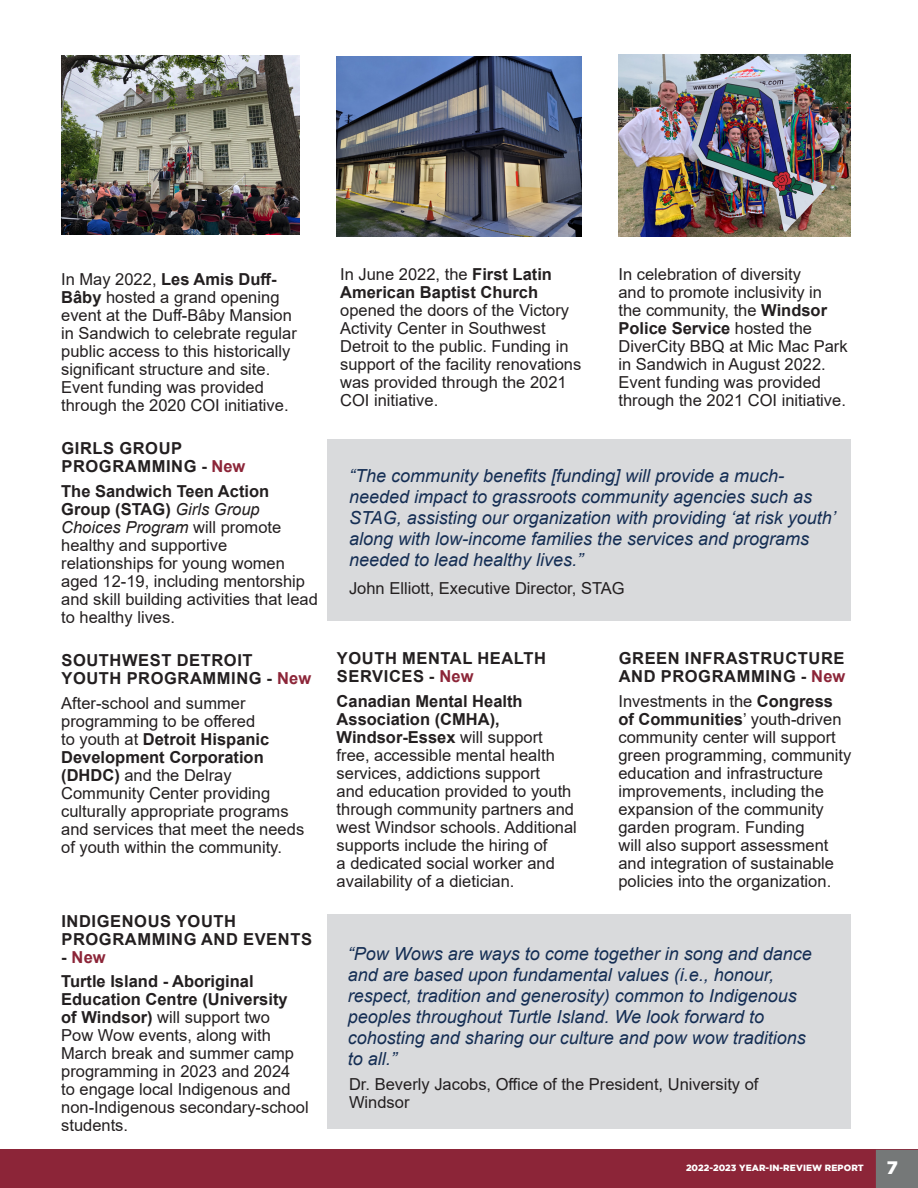
<style>
.page{position:relative;width:918px;height:1188px;background:#fff}
.page>*{position:absolute;margin:0;border:0;box-sizing:border-box;transform-origin:0 0}
.Quote_Blue{font:italic 18px/21px "Arial";color:#152e54}
.t1{font:900 18px "Gotham";color:#fff}
.Normal_Paragraph{font:16.5px/18px "Arial";color:#231f20}
.Normal_Paragraph-2{font:700 16.5px/18px "Arial";letter-spacing:.035em;color:#231f20}
.Quote_Blue-2{font:16.5px/18px "Arial";color:#231f20}
.Normal_Paragraph-3{font:700 16.5px "Arial";color:#8c2538}
.t2{font:900 9px "Gotham";letter-spacing:.015em;color:#fff}
.s1{font-weight:700}
.s2{color:#8c2538}
.s3{font-style:italic}
.s4{color:#231f20}
</style>
<div class="page">
<div style="left:0;top:1150px;width:918px;height:38px;background:#8c2538"></div>
<div style="left:876px;top:1150px;width:42px;height:38px;background:#757878"></div>
<div style="left:327px;top:915px;width:523px;height:214px;background:#d9dadc"></div>
<div style="left:327px;top:440px;width:523px;height:181px;background:#d9dadc"></div>
<img style="left:336px;top:56px;width:246px;height:180px">
<img style="left:61px;top:56px;width:239px;height:179px">
<img style="left:618px;top:55px;width:233px;height:181px">
<p class="Normal_Paragraph" style="left:61px;top:270px;width:237px">In May 2022, <span class="s1">Les Amis Duff-<br>Bâby</span> hosted a grand opening event at the Duff-Bâby Mansion in Sandwich to celebrate regular public access to this historically significant structure and site.<br>Event funding was provided through the 2020 COI initiative.</p>
<p class="Normal_Paragraph-2" style="left:62px;top:439px;width:185px">GIRLS GROUP<br>PROGRAMMING - <span class="s2">New</span></p>
<p class="Normal_Paragraph" style="left:61px;top:482px;width:258px"><span class="s1">The Sandwich Teen Action<br>Group (STAG)</span> <span class="s3">Girls Group<br>Choices Program</span> will promote healthy and supportive relationships for young women aged 12-19, including mentorship and skill building activities that lead to healthy lives.</p>
<p class="Normal_Paragraph-2" style="left:62px;top:651px;width:251px">SOUTHWEST DETROIT<br>YOUTH PROGRAMMING - <span class="s2">New</span></p>
<p class="Normal_Paragraph" style="left:61px;top:694px;width:245px">After-school and summer programming to be offered<br>to youth at <span class="s1">Detroit Hispanic<br>Development Corporation (DHDC)</span> and the Delray<br>Community Center providing culturally appropriate programs and services that meet the needs of youth within the community.</p>
<p class="Normal_Paragraph-2" style="left:62px;top:912px;width:252px">INDIGENOUS YOUTH<br>PROGRAMMING AND EVENTS</p>
<p class="Normal_Paragraph-3" style="left:61px;top:945px;width:46px"><span class="s4">-</span> New</p>
<p class="Normal_Paragraph" style="left:61px;top:973px;width:249px"><span class="s1">Turtle Island - Aboriginal<br>Education Centre (University<br>of Windsor)</span> will support two<br>Pow Wow events, along with<br>March break and summer camp programming in 2023 and 2024<br>to engage local Indigenous and non-Indigenous secondary-school students.</p>
<p class="Normal_Paragraph" style="left:340px;top:265px;width:243px">In June 2022, the <span class="s1">First Latin<br>American Baptist Church </span>opened the doors of the Victory<br>Activity Center in Southwest<br>Detroit to the public. Funding in support of the facility renovations was provided through the 2021<br>COI initiative.</p>
<p class="Normal_Paragraph" style="left:618px;top:265px;width:231px">In celebration of diversity<br>and to promote inclusivity in the community, the <span class="s1">Windsor<br>Police Service</span> hosted the<br>DiverCity BBQ at Mic Mac Park in Sandwich in August 2022.<br>Event funding was provided through the 2021 COI initiative.</p>
<p class="Quote_Blue" style="left:349px;top:466px;width:488px">“The community benefits [funding] will provide a much&shy;needed impact to grassroots community agencies such as STAG, assisting our organization with providing ‘at risk youth’ along with low-income families the services and programs needed to lead healthy lives.”</p>
<p class="Quote_Blue-2" style="left:349px;top:579px;width:277px">John Elliott, Executive Director, STAG</p>
<p class="Normal_Paragraph-2" style="left:337px;top:650px;width:211px">YOUTH MENTAL HEALTH<br>SERVICES - <span class="s2">New</span></p>
<p class="Normal_Paragraph" style="left:337px;top:692px;width:242px"><span class="s1">Canadian Mental Health<br>Association (CMHA),<br>Windsor-Essex</span> will support free, accessible mental health services, addictions support<br>and education provided to youth through community partners and west Windsor schools. Additional supports include the hiring of<br>a dedicated social worker and availability of a dietician.</p>
<p class="Normal_Paragraph-2" style="left:619px;top:650px;width:228px">GREEN INFRASTRUCTURE<br>AND PROGRAMMING - <span class="s2">New</span></p>
<p class="Normal_Paragraph" style="left:618px;top:692px;width:234px">Investments in the <span class="s1">Congress of Communities</span>’ youth-driven community center will support green programming, community education and infrastructure improvements, including the expansion of the community garden program. Funding<br>will also support assessment and integration of sustainable policies into the organization.</p>
<p class="Quote_Blue" style="left:348px;top:943px;width:466px">“Pow Wows are ways to come together in song and dance and are based upon fundamental values (i.e., honour, respect, tradition and generosity) common to Indigenous peoples throughout Turtle Island. We look forward to cohosting and sharing our culture and pow wow traditions to all.”</p>
<p class="Quote_Blue-2" style="left:349px;top:1075px;width:411px">Dr. Beverly Jacobs, Office of the President, University of<br>Windsor</p>
<p class="t2" style="left:686px;top:1162px;width:179px">2022-2023 YEAR-IN-REVIEW REPORT</p>
<p class="t1" style="left:887px;top:1157px;width:13px">7</p>
</div>
